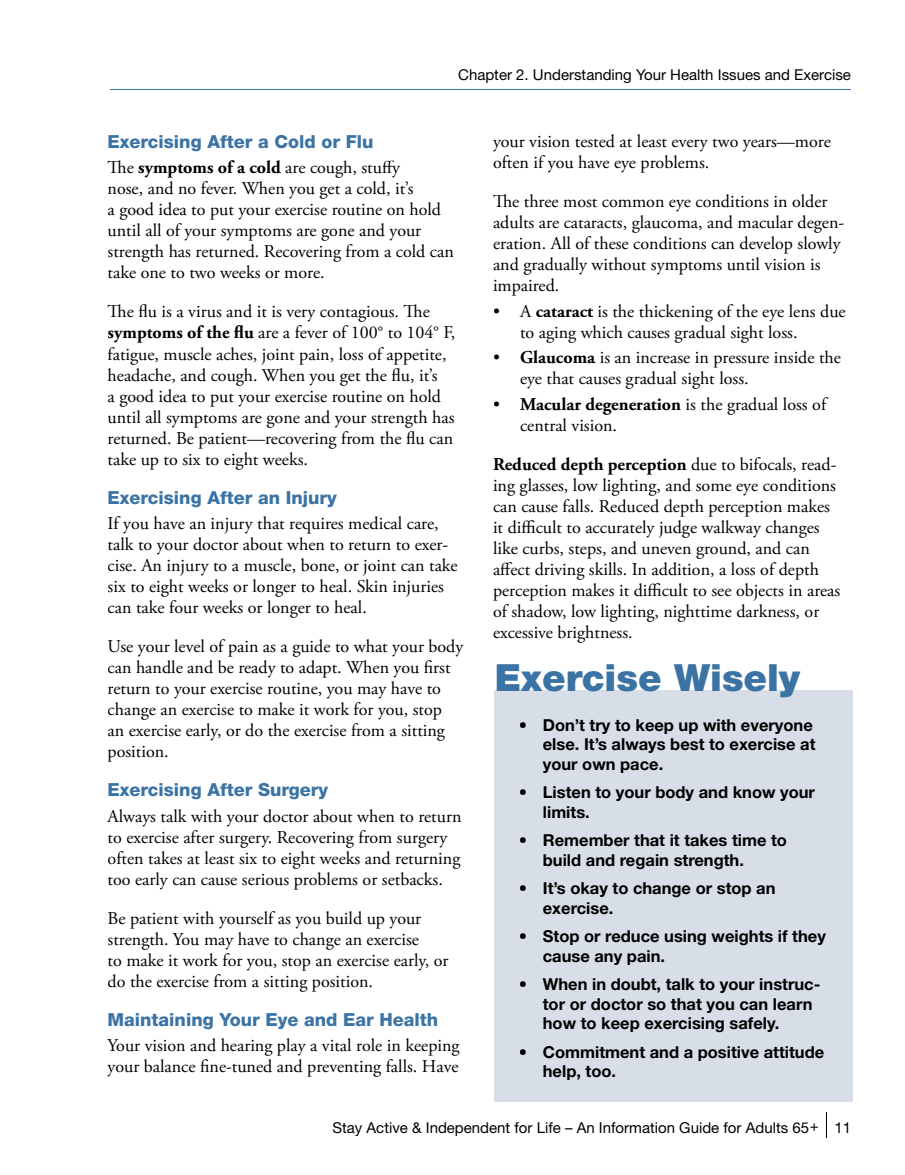
<style>
.page{position:relative;width:905px;height:1175px;background:#fff}
.page>*{position:absolute;margin:0;border:0;box-sizing:border-box;transform-origin:0 0}
.t1{font:900 37.5px "Helvetica Neue";color:#3a73a4}
.t2{font:18px/21px "Adobe Garamond Pro";color:#000}
.t3{font:800 18px "Helvetica Neue";color:#3a73a4}
.t4{font:700 16.5px/19.5px "Helvetica Neue";color:#000}
.t5{font:15px "Helvetica Neue";color:#000}
.s1{font-weight:700}
</style>
<div class="page">
<svg style="left:826px;top:1112px;width:1px;height:26px"></svg>
<div style="left:495px;top:691px;width:358px;height:411px;background:#d7dee7"></div>
<hr style="left:111px;top:89px;width:739px;height:1px;background:#3a73a4">
<p class="t5" style="left:458px;top:66px;width:394px">Chapter 2. Understanding Your Health Issues and Exercise</p>
<p class="t3" style="left:108px;top:131px;width:267px">Exercising After a Cold or Flu</p>
<p class="t2" style="left:108px;top:158px;width:348px">The <span class="s1">symptoms of a cold</span> are cough, stuffy<br>nose, and no fever. When you get a cold, it’s<br>a good idea to put your exercise routine on hold until all of your symptoms are gone and your strength has returned. Recovering from a cold can take one to two weeks or more.</p>
<p class="t2" style="left:108px;top:302px;width:349px">The flu is a virus and it is very contagious. The <span class="s1">symptoms of the flu</span> are a fever of 100° to 104° F, fatigue, muscle aches, joint pain, loss of appetite, headache, and cough. When you get the flu, it’s<br>a good idea to put your exercise routine on hold until all symptoms are gone and your strength has returned. Be patient—recovering from the flu can take up to six to eight weeks.</p>
<p class="t3" style="left:108px;top:486px;width:231px">Exercising After an Injury</p>
<p class="t2" style="left:108px;top:513px;width:351px">If you have an injury that requires medical care, talk to your doctor about when to return to exer&shy;cise. An injury to a muscle, bone, or joint can take six to eight weeks or longer to heal. Skin injuries can take four weeks or longer to heal.</p>
<p class="t2" style="left:108px;top:636px;width:357px">Use your level of pain as a guide to what your body can handle and be ready to adapt. When you first return to your exercise routine, you may have to change an exercise to make it work for you, stop<br>an exercise early, or do the exercise from a sitting position.</p>
<p class="t3" style="left:108px;top:779px;width:222px">Exercising After Surgery</p>
<p class="t2" style="left:108px;top:806px;width:355px">Always talk with your doctor about when to return to exercise after surgery. Recovering from surgery often takes at least six to eight weeks and returning too early can cause serious problems or setbacks.</p>
<p class="t2" style="left:108px;top:908px;width:342px">Be patient with yourself as you build up your strength. You may have to change an exercise<br>to make it work for you, stop an exercise early, or do the exercise from a sitting position.</p>
<p class="t3" style="left:108px;top:1008px;width:332px">Maintaining Your Eye and Ear Health</p>
<p class="t2" style="left:108px;top:1035px;width:353px">Your vision and hearing play a vital role in keeping your balance fine-tuned and preventing falls. Have</p>
<p class="t2" style="left:493px;top:132px;width:339px">your vision tested at least every two years—more often if you have eye problems.</p>
<p class="t2" style="left:493px;top:192px;width:353px">The three most common eye conditions in older adults are cataracts, glaucoma, and macular degen&shy;eration. All of these conditions can develop slowly and gradually without symptoms until vision is impaired.</p>
<p class="t2" style="left:520px;top:301px;width:327px;text-indent:-27px">• A <span class="s1">cataract</span> is the thickening of the eye lens due to aging which causes gradual sight loss.</p>
<p class="t2" style="left:520px;top:348px;width:322px;text-indent:-27px">• <span class="s1">Glaucoma</span> is an increase in pressure inside the eye that causes gradual sight loss.</p>
<p class="t2" style="left:520px;top:394px;width:308px;text-indent:-27px">• <span class="s1">Macular degeneration</span> is the gradual loss of central vision.</p>
<p class="t2" style="left:493px;top:454px;width:349px"><span class="s1">Reduced depth perception</span> due to bifocals, read&shy;ing glasses, low lighting, and some eye conditions can cause falls. Reduced depth perception makes it difficult to accurately judge walkway changes like curbs, steps, and uneven ground, and can affect driving skills. In addition, a loss of depth perception makes it difficult to see objects in areas of shadow, low lighting, nighttime darkness, or excessive brightness.</p>
<h1 class="t1" style="left:495px;top:655px;width:306px">Exercise Wisely</h1>
<p class="t4" style="left:543px;top:714px;width:274px;text-indent:-24px">• Don’t try to keep up with everyone else. It’s always best to exercise at your own pace.</p>
<p class="t4" style="left:543px;top:782px;width:273px;text-indent:-24px">• Listen to your body and know your limits.</p>
<p class="t4" style="left:543px;top:830px;width:246px;text-indent:-24px">• Remember that it takes time to build and regain strength.</p>
<p class="t4" style="left:543px;top:878px;width:234px;text-indent:-24px">• It’s okay to change or stop an exercise.</p>
<p class="t4" style="left:543px;top:926px;width:284px;text-indent:-24px">• Stop or reduce using weights if they cause any pain.</p>
<p class="t4" style="left:543px;top:974px;width:279px;text-indent:-24px">• When in doubt, talk to your instruc&shy;tor or doctor so that you can learn how to keep exercising safely.</p>
<p class="t4" style="left:543px;top:1041px;width:283px;text-indent:-24px">• Commitment and a positive attitude help, too.</p>
<p class="t5" style="left:332px;top:1118px;width:520px">Stay Active &amp; Independent for Life – An Information Guide for Adults 65+ 11</p>
</div>
